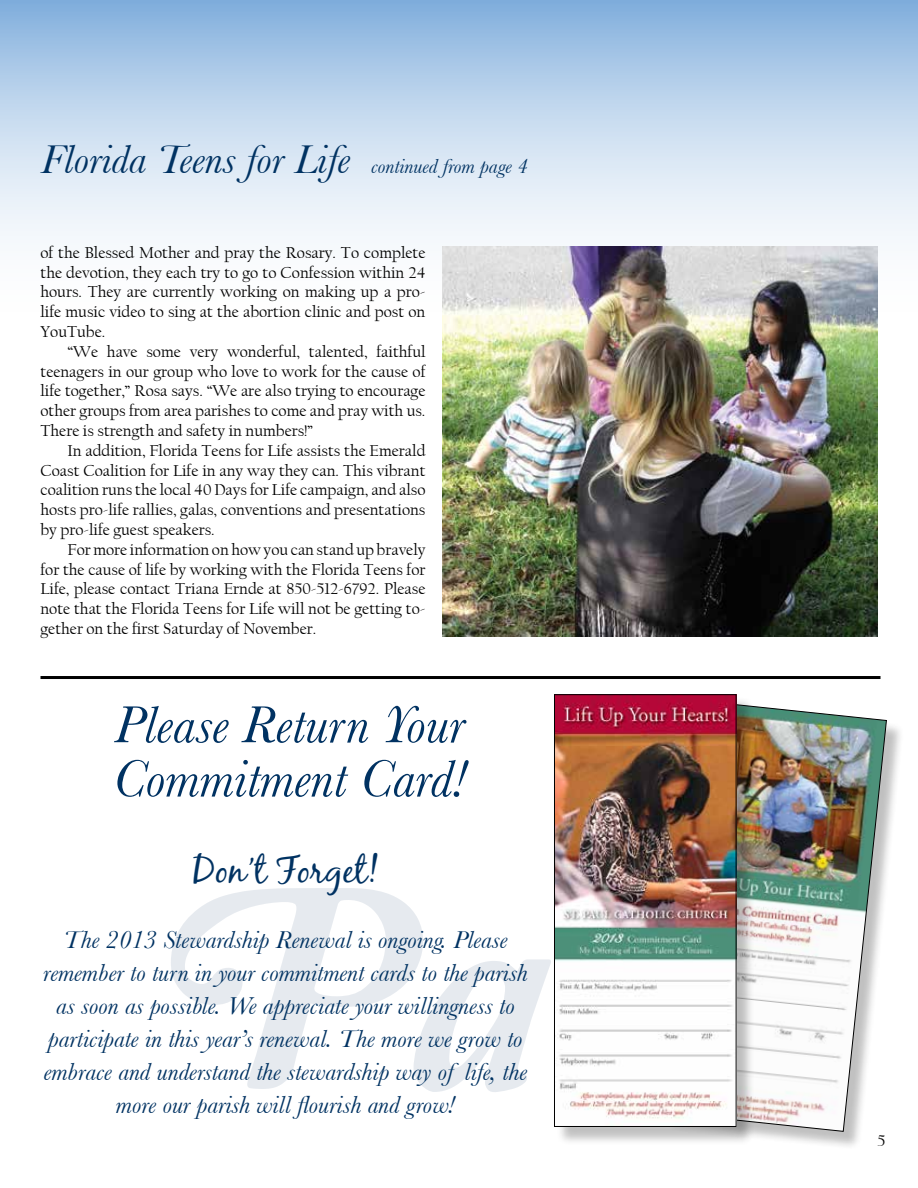
<style>
.page{position:relative;width:918px;height:1188px;background:#fff}
.page>*{position:absolute;margin:0;border:0;box-sizing:border-box;transform-origin:0 0}
.t1{font:300px "Amperzand";color:#003262}
.t2{font:italic 54px/54px "Baskerville";color:#003262}
.t3{font:italic 42px "Baskerville";color:#003262}
.t4{font:37.5px "Black Jack";color:#003262}
.t5{font:italic 25.5px/33px "Baskerville";color:#003262;text-align:center}
.t6{font:16.5px/19.8px "Californian FB";color:#000;text-align:justify}
.s1{font-size:21px}
</style>
<div class="page">
<svg style="left:0;top:0;width:918px;height:322px"></svg>
<img style="left:443px;top:246px;width:435px;height:391px">
<hr style="left:40px;top:676px;width:840px;height:3px;background:#000">
<div style="left:665px;top:704px;width:240px;height:446px;background:#000;opacity:.25"></div>
<img style="left:755px;top:704px;width:132px;height:428px">
<div style="left:556px;top:697px;width:199px;height:449px;background:#000;opacity:.25"></div>
<img style="left:556px;top:696px;width:178px;height:429px">
<div style="left:554px;top:694px;width:182px;height:433px;border:1px solid #000"></div>
<h3 class="t3" style="left:41px;top:135px;width:488px">Florida Teens for Life <span class="s1">continued from page 4</span></h3>
<p class="t6" style="left:40px;top:243px;width:387px">of the Blessed Mother and pray the Rosary. To complete the devotion, they each try to go to Confession within 24 hours. They are currently working on making up a pro&shy;life music video to sing at the abortion clinic and post on YouTube.</p>
<p class="t6" style="left:40px;top:342px;width:387px;text-indent:27px">“We have some very wonderful, talented, faithful teenagers in our group who love to work for the cause of life together,” Rosa says. “We are also trying to encourage other groups from area parishes to come and pray with us.<br>There is strength and safety in numbers!”</p>
<p class="t6" style="left:40px;top:441px;width:387px;text-indent:27px">In addition, Florida Teens for Life assists the Emerald Coast Coalition for Life in any way they can. This vibrant coalition runs the local 40 Days for Life campaign, and also hosts pro-life rallies, galas, conventions and presentations by pro-life guest speakers.</p>
<p class="t6" style="left:40px;top:540px;width:387px;text-indent:27px">For more information on how you can stand up bravely for the cause of life by working with the Florida Teens for Life, please contact Triana Ernde at 850-512-6792. Please note that the Florida Teens for Life will not be getting to&shy;gether on the first Saturday of November.</p>
<h2 class="t2" style="left:113px;top:697px;width:354px">Please Return Your<br>Commitment Card!</h2>
<h3 class="t4" style="left:192px;top:848px;width:188px">Don’t Forget!</h3>
<p class="t5" style="left:43px;top:923px;width:486px">The 2013 Stewardship Renewal is ongoing. Please remember to turn in your commitment cards to the parish as soon as possible. We appreciate your willingness to participate in this year’s renewal. The more we grow to embrace and understand the stewardship way of life, the more our parish will flourish and grow!</p>
<h1 class="t1" style="left:161px;top:835px;width:598px">Paul</h1>
<p class="t6" style="left:878px;top:1131px;width:9px">5</p>
</div>
